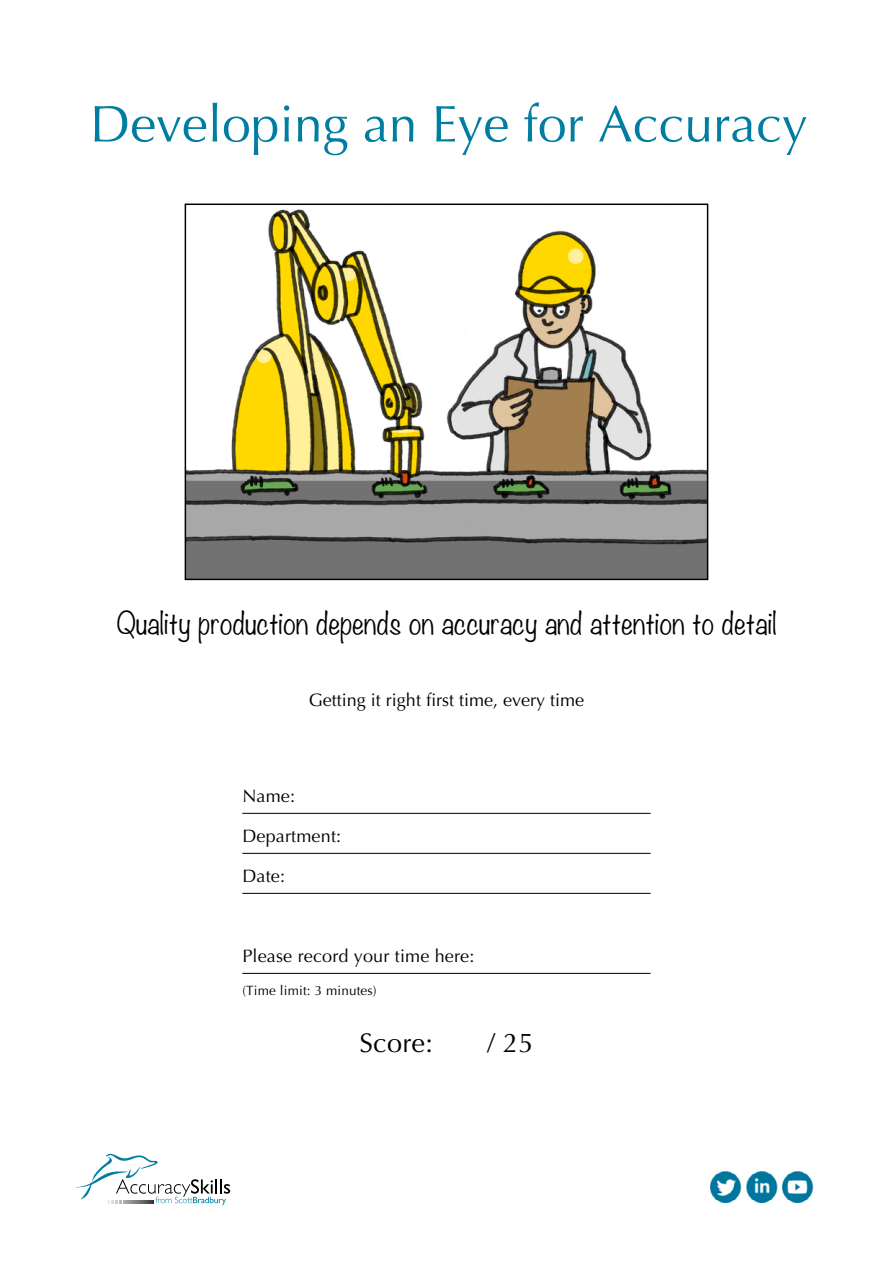
<style>
.page{position:relative;width:893px;height:1263px;background:#fff}
.page>*{position:absolute;margin:0;border:0;box-sizing:border-box;transform-origin:0 0}
.t1{font:51.6px "Optima";color:#007ea2}
.t2{font:300 27.6px "Noteworthy";color:#000}
.t3{font:27px "Optima";letter-spacing:.01em;color:#000}
.t4{font:18px "Optima";letter-spacing:.01em;color:#000}
.t5{font:13.5px "Optima";letter-spacing:.01em;color:#000}
</style>
<div class="page">
<svg style="left:76px;top:1154px;width:154px;height:51px"></svg>
<img style="left:188px;top:209px;width:517px;height:368px">
<div style="left:185px;top:204px;width:523px;height:376px;border:2px solid #000"></div>
<hr style="left:242px;top:813px;width:409px;height:1px;background:#000">
<hr style="left:242px;top:853px;width:409px;height:1px;background:#000">
<hr style="left:242px;top:893px;width:409px;height:1px;background:#000">
<hr style="left:242px;top:973px;width:409px;height:1px;background:#000">
<img style="left:711px;top:1172px;width:31px;height:30px">
<img style="left:747px;top:1172px;width:31px;height:30px">
<img style="left:783px;top:1172px;width:31px;height:30px">
<h1 class="t1" style="left:90px;top:94px;width:719px">Developing an Eye for Accuracy</h1>
<h2 class="t2" style="left:116px;top:599px;width:662px">Quality production depends on accuracy and attention to detail</h2>
<p class="t4" style="left:309px;top:689px;width:277px">Getting it right first time, every time</p>
<p class="t4" style="left:242px;top:785px;width:54px">Name:</p>
<p class="t4" style="left:242px;top:825px;width:100px">Department:</p>
<p class="t4" style="left:242px;top:865px;width:44px">Date:</p>
<p class="t4" style="left:242px;top:945px;width:234px">Please record your time here:</p>
<p class="t5" style="left:242px;top:982px;width:136px">(Time limit: 3 minutes)</p>
<h3 class="t3" style="left:360px;top:1027px;width:75px">Score:</h3>
<h3 class="t3" style="left:488px;top:1027px;width:47px">/ 25</h3>
</div>
